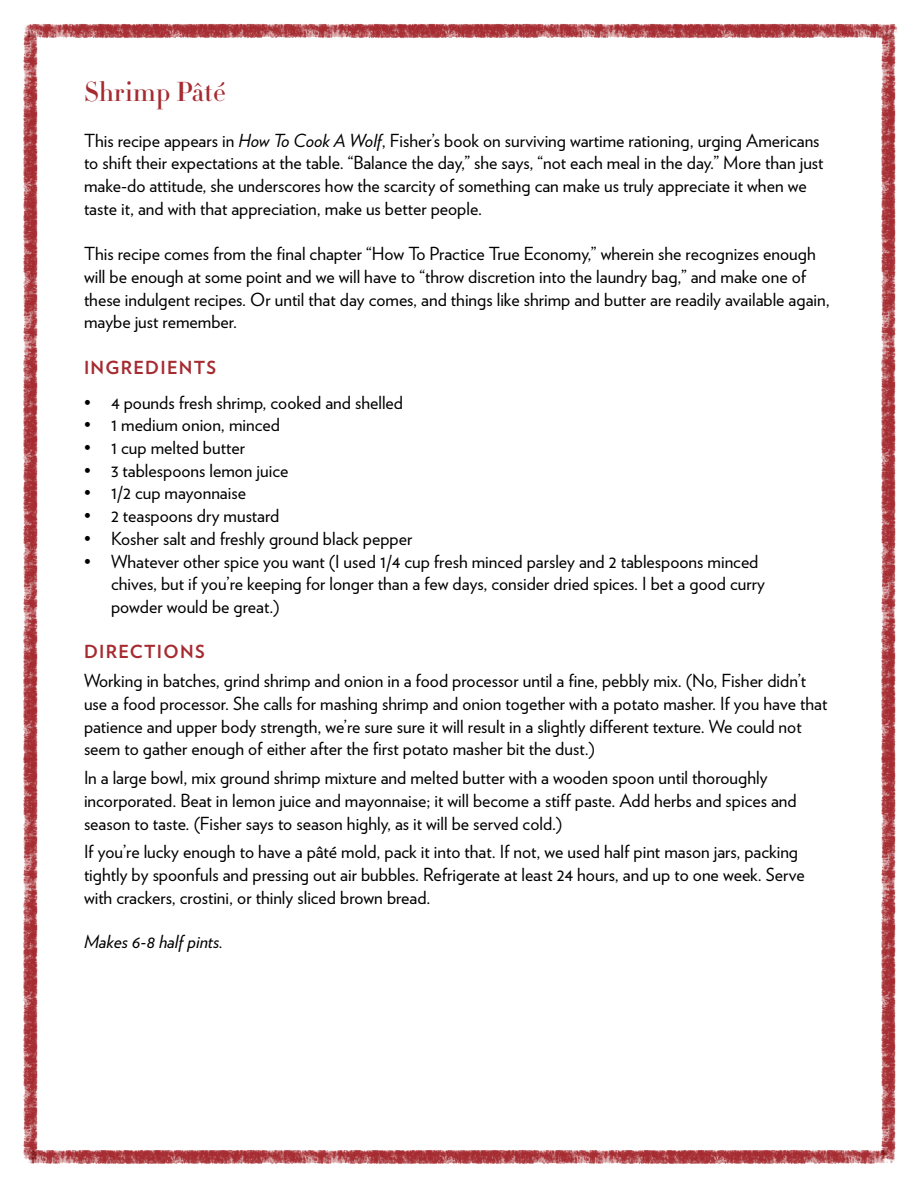
<style>
.page{position:relative;width:918px;height:1188px;background:#fff}
.page>*{position:absolute;margin:0;border:0;box-sizing:border-box;transform-origin:0 0}
.t1{font:500 27px "HTF Didot M16";letter-spacing:.015em;color:#a52b31}
.t2{font:18px/22.6px "Verlag";color:#000}
.t3{font:700 18px "Verlag";letter-spacing:.07em;color:#a52b31}
.t4{font:italic 18px "Verlag";color:#000}
.s1{font-style:italic}
</style>
<div class="page">
<img style="left:23px;top:87px;width:15px;height:1017px">
<img style="left:881px;top:87px;width:15px;height:1017px">
<img style="left:23px;top:1104px;width:873px;height:60px">
<img style="left:23px;top:23px;width:875px;height:64px">
<p class="t1" style="left:84px;top:72px;width:143px">Shrimp Pâté</p>
<p class="t2" style="left:84px;top:129px;width:741px">This recipe appears in <span class="s1">How To Cook A Wolf</span>, Fisher’s book on surviving wartime rationing, urging Americans to shift their expectations at the table. “Balance the day,” she says, “not each meal in the day.” More than just make-do attitude, she underscores how the scarcity of something can make us truly appreciate it when we taste it, and with that appreciation, make us better people.</p>
<p class="t2" style="left:84px;top:242px;width:747px">This recipe comes from the final chapter “How To Practice True Economy,” wherein she recognizes enough will be enough at some point and we will have to “throw discretion into the laundry bag,” and make one of these indulgent recipes. Or until that day comes, and things like shrimp and butter are readily available again, maybe just remember.</p>
<p class="t3" style="left:84px;top:353px;width:134px">INGREDIENTS</p>
<p class="t2" style="left:84px;top:391px;width:321px">• 4 pounds fresh shrimp, cooked and shelled</p>
<p class="t2" style="left:84px;top:413px;width:197px">• 1 medium onion, minced</p>
<p class="t2" style="left:84px;top:436px;width:163px">• 1 cup melted butter</p>
<p class="t2" style="left:84px;top:459px;width:206px">• 3 tablespoons lemon juice</p>
<p class="t2" style="left:84px;top:482px;width:164px">• 1/2 cup mayonnaise</p>
<p class="t2" style="left:84px;top:504px;width:197px">• 2 teaspoons dry mustard</p>
<p class="t2" style="left:84px;top:527px;width:330px">• Kosher salt and freshly ground black pepper</p>
<p class="t2" style="left:111px;top:550px;width:656px;text-indent:-27px">• Whatever other spice you want (I used 1/4 cup fresh minced parsley and 2 tablespoons minced chives, but if you’re keeping for longer than a few days, consider dried spices. I bet a good curry powder would be great.)</p>
<p class="t3" style="left:84px;top:638px;width:122px">DIRECTIONS</p>
<p class="t2" style="left:84px;top:669px;width:745px">Working in batches, grind shrimp and onion in a food processor until a fine, pebbly mix. (No, Fisher didn’t use a food processor. She calls for mashing shrimp and onion together with a potato masher. If you have that patience and upper body strength, we’re sure sure it will result in a slightly different texture. We could not seem to gather enough of either after the first potato masher bit the dust.)</p>
<p class="t2" style="left:84px;top:766px;width:714px">In a large bowl, mix ground shrimp mixture and melted butter with a wooden spoon until thoroughly incorporated. Beat in lemon juice and mayonnaise; it will become a stiff paste. Add herbs and spices and season to taste. (Fisher says to season highly, as it will be served cold.)</p>
<p class="t2" style="left:84px;top:840px;width:722px">If you’re lucky enough to have a pâté mold, pack it into that. If not, we used half pint mason jars, packing tightly by spoonfuls and pressing out air bubbles. Refrigerate at least 24 hours, and up to one week. Serve with crackers, crostini, or thinly sliced brown bread.</p>
<p class="t4" style="left:84px;top:931px;width:141px">Makes 6-8 half pints.</p>
</div>
